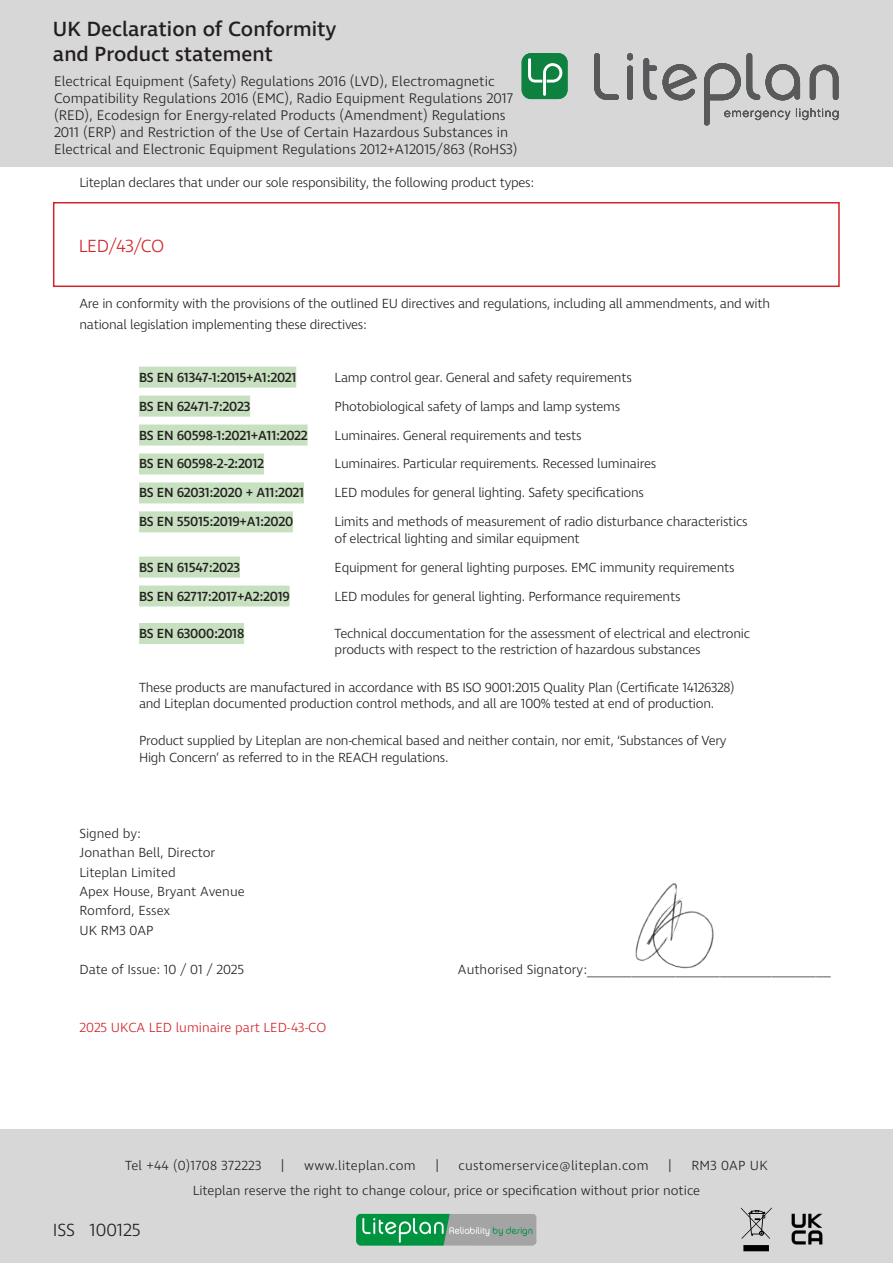
<style>
.page{position:relative;width:893px;height:1263px;background:#fff}
.page>*{position:absolute;margin:0;border:0;box-sizing:border-box;transform-origin:0 0}
.t1{font:500 21px "Ingra";color:#231f20}
.t2{font:300 18px "Ingra";color:#231f20}
.t3{font:300 18px "Ingra";letter-spacing:-.02em;color:#d1232a}
.t4{font:300 14.25px/17.1px "Ingra";color:#231f20}
.t5{font:300 13.5px/16.2px "Ingra";letter-spacing:-.02em;color:#231f20}
.t6{font:300 13.5px "Ingra";color:#231f20}
.t7{font:500 13.5px "Ingra";letter-spacing:-.02em;color:#231f20}
.t8{font:300 13.5px "Ingra";letter-spacing:.02em;color:#231f20}
.t9{font:300 13.5px "Ingra";color:#d1232a}
</style>
<div class="page">
<div style="left:53px;top:202px;width:787px;height:85px;border:2px solid #d1232a"></div>
<div style="left:0;top:0;width:893px;height:167px;background:#d8d7d7"></div>
<svg style="left:594px;top:53px;width:25px;height:47px"></svg>
<svg style="left:627px;top:53px;width:6px;height:47px"></svg>
<svg style="left:643px;top:58px;width:14px;height:42px"></svg>
<svg style="left:663px;top:64px;width:34px;height:36px"></svg>
<svg style="left:704px;top:53px;width:134px;height:72px"></svg>
<div style="left:522px;top:53px;width:46px;height:46px;background:#0e803f;border-radius:9px"></div>
<svg style="left:528px;top:58px;width:35px;height:38px"></svg>
<div style="left:0;top:1129px;width:893px;height:134px;background:#d8d7d7"></div>
<svg style="left:741px;top:1207px;width:31px;height:44px"></svg>
<img style="left:791px;top:1213px;width:32px;height:32px">
<div style="left:139px;top:367px;width:157px;height:21px;background:#c7e0bf"></div>
<div style="left:139px;top:396px;width:111px;height:21px;background:#c7e0bf"></div>
<div style="left:139px;top:424px;width:169px;height:21px;background:#c7e0bf"></div>
<div style="left:139px;top:453px;width:125px;height:21px;background:#c7e0bf"></div>
<div style="left:139px;top:482px;width:165px;height:21px;background:#c7e0bf"></div>
<div style="left:139px;top:511px;width:154px;height:21px;background:#c7e0bf"></div>
<div style="left:139px;top:557px;width:101px;height:21px;background:#c7e0bf"></div>
<div style="left:139px;top:585px;width:151px;height:21px;background:#c7e0bf"></div>
<div style="left:139px;top:623px;width:105px;height:21px;background:#c7e0bf"></div>
<img style="left:635px;top:883px;width:79px;height:86px">
<img style="left:356px;top:1213px;width:181px;height:33px">
<p class="t1" style="left:53px;top:16px;width:285px">UK Declaration of Conformity</p>
<p class="t1" style="left:53px;top:41px;width:222px">and Product statement</p>
<p class="t4" style="left:54px;top:73px;width:465px">Electrical Equipment (Safety) Regulations 2016 (LVD), Electromagnetic Compatibility Regulations 2016 (EMC), Radio Equipment Regulations 2017 (RED), Ecodesign for Energy-related Products (Amendment) Regulations 2011 (ERP) and Restriction of the Use of Certain Hazardous Substances in Electrical and Electronic Equipment Regulations 2012+A12015/863 (RoHS3)</p>
<p class="t5" style="left:80px;top:175px;width:456px">Liteplan declares that under our sole responsibility, the following product types:</p>
<p class="t3" style="left:79px;top:234px;width:87px">LED/43/CO</p>
<p class="t5" style="left:80px;top:294px;width:692px;line-height:21px">Are in conformity with the provisions of the outlined EU directives and regulations, including all ammendments, and with national legislation implementing these directives:</p>
<p class="t7" style="left:139px;top:369px;width:159px">BS EN 61347-1:2015+A1:2021</p>
<p class="t5" style="left:335px;top:370px;width:299px">Lamp control gear. General and safety requirements</p>
<p class="t7" style="left:139px;top:398px;width:113px">BS EN 62471-7:2023</p>
<p class="t5" style="left:335px;top:399px;width:287px">Photobiological safety of lamps and lamp systems</p>
<p class="t7" style="left:139px;top:427px;width:170px">BS EN 60598-1:2021+A11:2022</p>
<p class="t5" style="left:335px;top:428px;width:248px">Luminaires. General requirements and tests</p>
<p class="t7" style="left:139px;top:456px;width:127px">BS EN 60598-2-2:2012</p>
<p class="t5" style="left:335px;top:456px;width:323px">Luminaires. Particular requirements. Recessed luminaires</p>
<p class="t7" style="left:139px;top:484px;width:167px">BS EN 62031:2020 + A11:2021</p>
<p class="t5" style="left:335px;top:485px;width:311px">LED modules for general lighting. Safety specifications</p>
<p class="t7" style="left:139px;top:513px;width:156px">BS EN 55015:2019+A1:2020</p>
<p class="t5" style="left:335px;top:514px;width:415px">Limits and methods of measurement of radio disturbance characteristics of electrical lighting and similar equipment</p>
<p class="t7" style="left:139px;top:559px;width:103px">BS EN 61547:2023</p>
<p class="t5" style="left:335px;top:560px;width:401px">Equipment for general lighting purposes. EMC immunity requirements</p>
<p class="t7" style="left:139px;top:588px;width:152px">BS EN 62717:2017+A2:2019</p>
<p class="t5" style="left:335px;top:589px;width:347px">LED modules for general lighting. Performance requirements</p>
<p class="t7" style="left:139px;top:625px;width:107px">BS EN 63000:2018</p>
<p class="t5" style="left:335px;top:626px;width:417px">Technical doccumentation for the assessment of electrical and electronic products with respect to the restriction of hazardous substances</p>
<p class="t5" style="left:139px;top:680px;width:597px">These products are manufactured in accordance with BS ISO 9001:2015 Quality Plan (Certificate 14126328) and Liteplan documented production control methods, and all are 100% tested at end of production.</p>
<p class="t5" style="left:139px;top:733px;width:589px">Product supplied by Liteplan are non-chemical based and neither contain, nor emit, ‘Substances of Very<br>High Concern’ as referred to in the REACH regulations.</p>
<p class="t6" style="left:80px;top:825px;width:63px">Signed by:</p>
<p class="t6" style="left:80px;top:844px;width:137px">Jonathan Bell, Director</p>
<p class="t6" style="left:80px;top:864px;width:98px">Liteplan Limited</p>
<p class="t6" style="left:80px;top:883px;width:167px">Apex House, Bryant Avenue</p>
<p class="t6" style="left:80px;top:902px;width:92px">Romford, Essex</p>
<p class="t5" style="left:80px;top:923px;width:75px">UK RM3 0AP</p>
<p class="t6" style="left:80px;top:960px;width:166px">Date of Issue: 10 / 01 / 2025</p>
<p class="t6" style="left:458px;top:960px;width:374px">Authorised Signatory:_________________________________</p>
<p class="t9" style="left:80px;top:1019px;width:248px">2025 UKCA LED luminaire part LED-43-CO</p>
<p class="t8" style="left:125px;top:1157px;width:138px">Tel +44 (0)1708 372223</p>
<p class="t5" style="left:281px;top:1158px;width:4px">|</p>
<p class="t8" style="left:304px;top:1157px;width:113px">www.liteplan.com</p>
<p class="t5" style="left:436px;top:1158px;width:4px">|</p>
<p class="t8" style="left:459px;top:1157px;width:192px">customerservice@liteplan.com</p>
<p class="t5" style="left:668px;top:1158px;width:4px">|</p>
<p class="t5" style="left:691px;top:1158px;width:78px">RM3 0AP UK</p>
<p class="t2" style="left:53px;top:1218px;width:89px">ISS 100125</p>
<p class="t6" style="left:193px;top:1182px;width:509px">Liteplan reserve the right to change colour, price or specification without prior notice</p>
</div>
